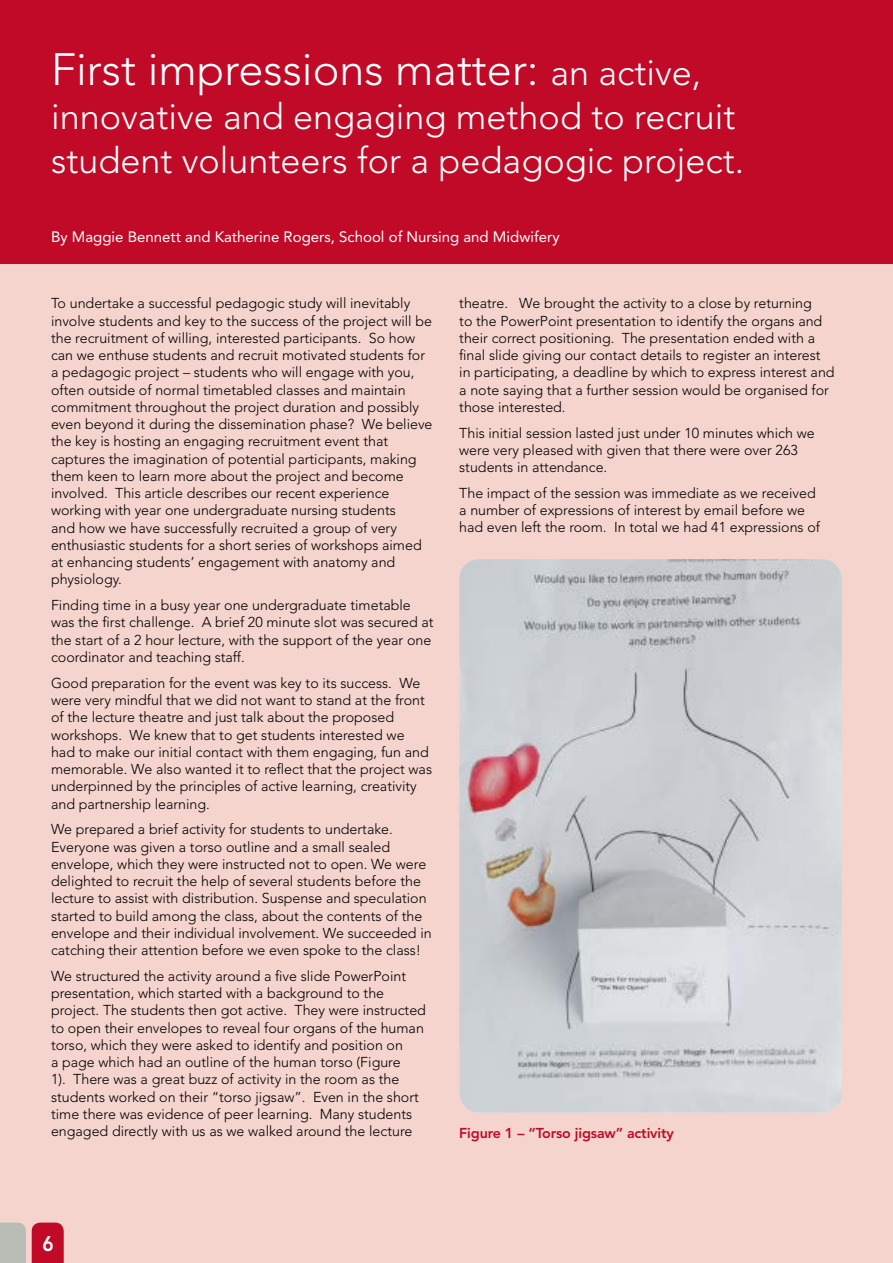
<style>
.page{position:relative;width:893px;height:1263px;background:#f4d4cc}
.page>*{position:absolute;margin:0;border:0;box-sizing:border-box;transform-origin:0 0}
.Main_heading__within{font:300 45px "Avenir LT Std";color:#fff}
.Main_heading__within-2{font:300 36px/44.2px "Avenir LT Std";color:#fff}
.t1{font:800 21px "Avenir LT Std";color:#fff;scale:.9 1}
.Main_heading__within-3{font:15px "Avenir LT Std";color:#fff}
._2__Bodytext__9_5pt{font:300 14.25px/17.2px "Avenir LT Std";color:#000}
.Bold_caption_style{font:800 14.25px "Avenir LT Std";letter-spacing:-.01em;color:#c10a27}
.s1{font-size:36px}
</style>
<div class="page">
<svg style="left:0;top:1222px;width:26px;height:41px"></svg>
<svg style="left:32px;top:1222px;width:32px;height:41px"></svg>
<div style="left:0;top:0;width:893px;height:263px;background:#c10a27"></div>
<img style="left:459px;top:559px;width:383px;height:553px">
<p class="Main_heading__within" style="left:51px;top:43px;width:652px">First impressions matter: <span class="s1">an active,</span></p>
<p class="Main_heading__within-2" style="left:51px;top:94px;width:694px">innovative and engaging method to recruit student volunteers for a pedagogic project.</p>
<p class="Main_heading__within-3" style="left:51px;top:228px;width:510px">By Maggie Bennett and Katherine Rogers, School of Nursing and Midwifery</p>
<p class="_2__Bodytext__9_5pt" style="left:51px;top:295px;width:383px">To undertake a successful pedagogic study will inevitably involve students and key to the success of the project will be the recruitment of willing, interested participants. So how can we enthuse students and recruit motivated students for a pedagogic project – students who will engage with you, often outside of normal timetabled classes and maintain commitment throughout the project duration and possibly even beyond it during the dissemination phase? We believe the key is hosting an engaging recruitment event that captures the imagination of potential participants, making them keen to learn more about the project and become involved. This article describes our recent experience working with year one undergraduate nursing students<br>and how we have successfully recruited a group of very enthusiastic students for a short series of workshops aimed at enhancing students’ engagement with anatomy and physiology.</p>
<p class="_2__Bodytext__9_5pt" style="left:51px;top:597px;width:384px">Finding time in a busy year one undergraduate timetable was the first challenge. A brief 20 minute slot was secured at the start of a 2 hour lecture, with the support of the year one coordinator and teaching staff.</p>
<p class="_2__Bodytext__9_5pt" style="left:51px;top:674px;width:383px">Good preparation for the event was key to its success. We were very mindful that we did not want to stand at the front of the lecture theatre and just talk about the proposed workshops. We knew that to get students interested we had to make our initial contact with them engaging, fun and memorable. We also wanted it to reflect that the project was underpinned by the principles of active learning, creativity and partnership learning.</p>
<p class="_2__Bodytext__9_5pt" style="left:51px;top:821px;width:382px">We prepared a brief activity for students to undertake.<br>Everyone was given a torso outline and a small sealed envelope, which they were instructed not to open. We were delighted to recruit the help of several students before the lecture to assist with distribution. Suspense and speculation started to build among the class, about the contents of the envelope and their individual involvement. We succeeded in catching their attention before we even spoke to the class!</p>
<p class="_2__Bodytext__9_5pt" style="left:51px;top:967px;width:376px">We structured the activity around a five slide PowerPoint presentation, which started with a background to the project. The students then got active. They were instructed to open their envelopes to reveal four organs of the human torso, which they were asked to identify and position on<br>a page which had an outline of the human torso (Figure<br>1). There was a great buzz of activity in the room as the students worked on their “torso jigsaw”. Even in the short time there was evidence of peer learning. Many students engaged directly with us as we walked around the lecture</p>
<p class="_2__Bodytext__9_5pt" style="left:459px;top:295px;width:377px">theatre. We brought the activity to a close by returning<br>to the PowerPoint presentation to identify the organs and their correct positioning. The presentation ended with a final slide giving our contact details to register an interest in participating, a deadline by which to express interest and a note saying that a further session would be organised for those interested.</p>
<p class="_2__Bodytext__9_5pt" style="left:459px;top:424px;width:357px">This initial session lasted just under 10 minutes which we were very pleased with given that there were over 263 students in attendance.</p>
<p class="_2__Bodytext__9_5pt" style="left:459px;top:484px;width:362px">The impact of the session was immediate as we received a number of expressions of interest by email before we had even left the room. In total we had 41 expressions of</p>
<p class="Bold_caption_style" style="left:459px;top:1125px;width:216px">Figure 1 – “Torso jigsaw” activity</p>
<p class="t1" style="left:43px;top:1231px;width:14px">6</p>
</div>
